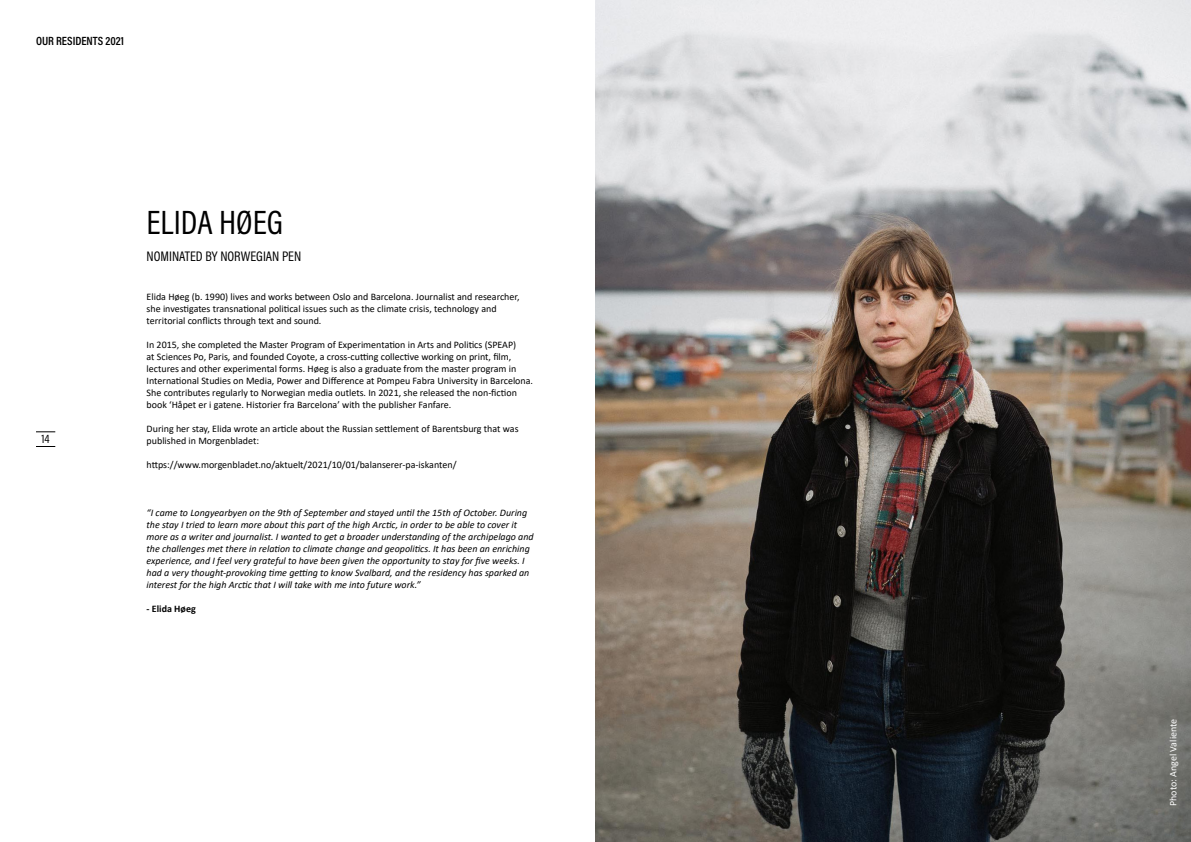
<style>
.page{position:relative;width:1191px;height:842px;background:#fff}
.page>*{position:absolute;margin:0;border:0;box-sizing:border-box;transform-origin:0 0}
.Article_title{font:34px "Acumin Pro Cond";color:#000}
.Body_-_Title_-_left{font:14px "Acumin Pro Cond";color:#000}
.t1{font:600 12px "Acumin Pro Cond";color:#000}
.t2{font:12px "Acumin Pro Cond";color:#000}
.BODY_NEW{font:10px/12px "Calibri";color:#000}
.BODY_CAPTION{font:italic 10px/12px "Calibri";color:#000}
.BODY_NEW-2{font:10px "Calibri";color:#fff}
.BODY_CAPTION_NAME{font:700 10px "Calibri";color:#000}
</style>
<div class="page">
<svg style="left:36px;top:432px;width:19px;height:1px"></svg>
<svg style="left:36px;top:446px;width:19px;height:1px"></svg>
<img style="left:595px;top:0;width:596px;height:842px">
<p class="t1" style="left:36px;top:33px;width:90px">OUR RESIDENTS 2021</p>
<p class="t2" style="left:42px;top:431px;width:10px">14</p>
<p class="Article_title" style="left:147px;top:200px;width:138px">ELIDA HØEG</p>
<p class="Body_-_Title_-_left" style="left:147px;top:247px;width:156px">NOMINATED BY NORWEGIAN PEN</p>
<p class="BODY_NEW" style="left:147px;top:291px;width:374px">Elida Høeg (b. 1990) lives and works between Oslo and Barcelona. Journalist and researcher, she investigates transnational political issues such as the climate crisis, technology and territorial conflicts through text and sound.</p>
<p class="BODY_NEW" style="left:147px;top:339px;width:388px">In 2015, she completed the Master Program of Experimentation in Arts and Politics (SPEAP)<br>at Sciences Po, Paris, and founded Coyote, a cross-cutting collective working on print, film, lectures and other experimental forms. Høeg is also a graduate from the master program in International Studies on Media, Power and Difference at Pompeu Fabra University in Barcelona.<br>She contributes regularly to Norwegian media outlets. In 2021, she released the non-fiction book ‘Håpet er i gatene. Historier fra Barcelona’ with the publisher Fanfare.</p>
<p class="BODY_NEW" style="left:147px;top:423px;width:373px">During her stay, Elida wrote an article about the Russian settlement of Barentsburg that was published in Morgenbladet:</p>
<p class="BODY_NEW" style="left:147px;top:459px;width:311px">https://www.morgenbladet.no/aktuelt/2021/10/01/balanserer-pa-iskanten/</p>
<p class="BODY_CAPTION" style="left:147px;top:506px;width:388px">“I came to Longyearbyen on the 9th of September and stayed until the 15th of October. During the stay I tried to learn more about this part of the high Arctic, in order to be able to cover it more as a writer and journalist. I wanted to get a broader understanding of the archipelago and the challenges met there in relation to climate change and geopolitics. It has been an enriching experience, and I feel very grateful to have been given the opportunity to stay for five weeks. I had a very thought-provoking time getting to know Svalbard, and the residency has sparked an interest for the high Arctic that I will take with me into future work.”</p>
<p class="BODY_CAPTION_NAME" style="left:147px;top:602px;width:51px">- Elida Høeg</p>
<p class="BODY_NEW-2" style="left:1166px;top:806px;width:89px;rotate:-90deg">Photo: Angel Valiente</p>
</div>
